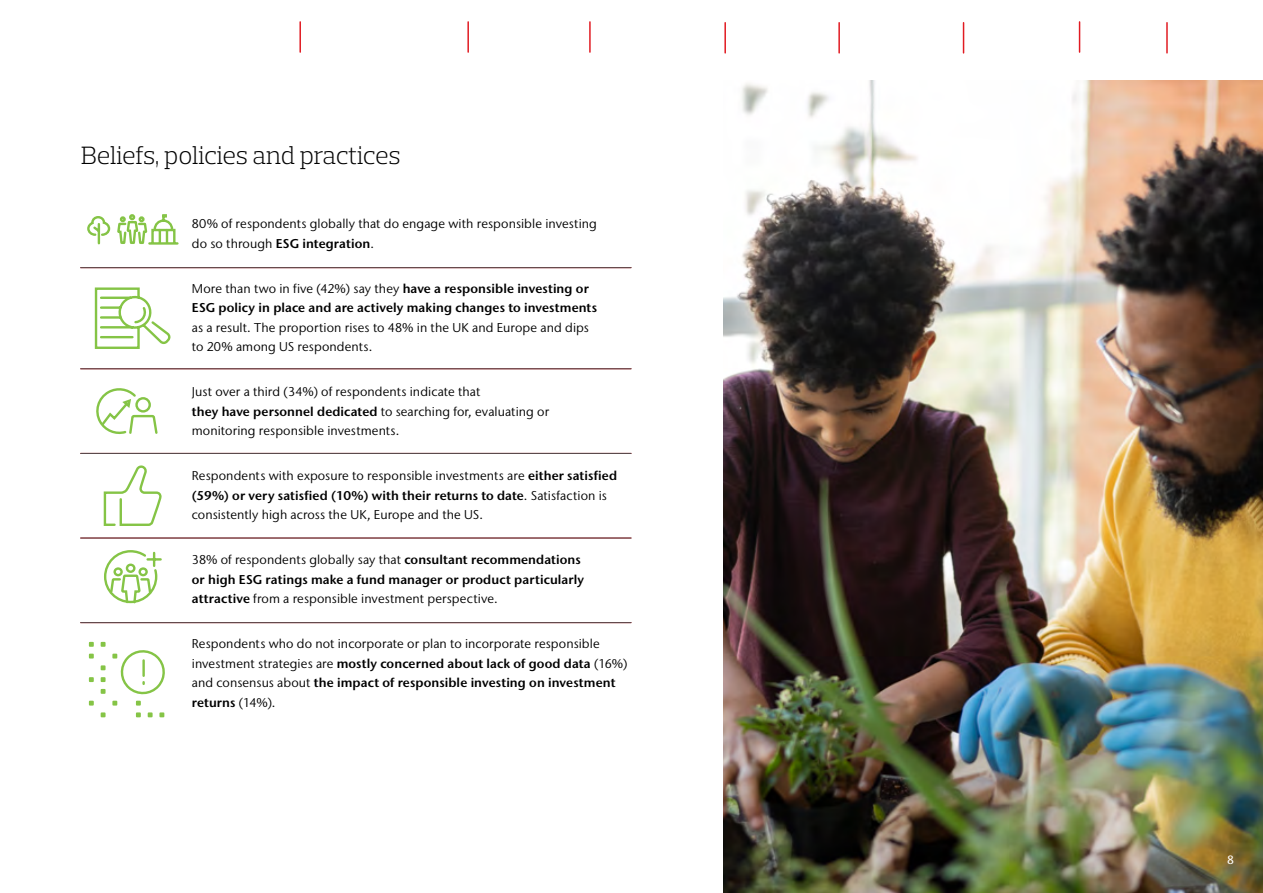
<style>
.page{position:relative;width:1263px;height:893px;background:#fff}
.page>*{position:absolute;margin:0;border:0;box-sizing:border-box;transform-origin:0 0}
.t1{font:300 25.5px "Prelo Slab";letter-spacing:-.01em;color:#000}
.t2{font:12.75px/19.5px "Stone Sans IIITC Pro";letter-spacing:.01em;color:#000}
.t3{font:600 12.75px/19.5px "Stone Sans IIITC Pro";letter-spacing:.01em;color:#000}
.t4{font:500 12px "Stone Sans IIITC Pro";color:#fff}
.s1{font-weight:600}
.s2{font-weight:400}
</style>
<div class="page">
<hr style="left:299px;top:22px;width:2px;height:30px;background:#e11b22">
<hr style="left:467px;top:22px;width:2px;height:30px;background:#e11b22">
<hr style="left:1079px;top:22px;width:1px;height:30px;background:#e11b22">
<hr style="left:589px;top:22px;width:2px;height:30px;background:#e11b22">
<hr style="left:963px;top:23px;width:1px;height:30px;background:#e11b22">
<hr style="left:1166px;top:23px;width:2px;height:30px;background:#e11b22">
<hr style="left:838px;top:23px;width:2px;height:30px;background:#e11b22">
<hr style="left:724px;top:23px;width:2px;height:30px;background:#e11b22">
<img style="left:723px;top:81px;width:540px;height:812px">
<hr style="left:81px;top:267px;width:550px;height:1px;background:#4d4d4f">
<hr style="left:81px;top:368px;width:550px;height:1px;background:#4d4d4f">
<hr style="left:81px;top:453px;width:550px;height:1px;background:#4d4d4f">
<hr style="left:81px;top:538px;width:550px;height:1px;background:#4d4d4f">
<hr style="left:81px;top:622px;width:550px;height:1px;background:#4d4d4f">
<svg style="left:86px;top:214px;width:94px;height:135px"></svg>
<svg style="left:96px;top:388px;width:62px;height:46px"></svg>
<svg style="left:103px;top:465px;width:59px;height:61px"></svg>
<svg style="left:103px;top:550px;width:60px;height:74px"></svg>
<svg style="left:89px;top:642px;width:5px;height:5px"></svg>
<svg style="left:89px;top:654px;width:5px;height:4px"></svg>
<svg style="left:101px;top:642px;width:5px;height:5px"></svg>
<svg style="left:101px;top:665px;width:5px;height:5px"></svg>
<svg style="left:101px;top:677px;width:5px;height:5px"></svg>
<svg style="left:89px;top:677px;width:5px;height:5px"></svg>
<svg style="left:101px;top:689px;width:5px;height:5px"></svg>
<svg style="left:89px;top:701px;width:5px;height:5px"></svg>
<svg style="left:101px;top:712px;width:5px;height:5px"></svg>
<svg style="left:136px;top:712px;width:5px;height:5px"></svg>
<svg style="left:148px;top:712px;width:5px;height:5px"></svg>
<svg style="left:159px;top:712px;width:5px;height:5px"></svg>
<svg style="left:112px;top:650px;width:53px;height:56px"></svg>
<h1 class="t1" style="left:81px;top:139px;width:321px">Beliefs, policies and practices</h1>
<p class="t2" style="left:192px;top:214px;width:407px">80% of respondents globally that do engage with responsible investing do so through <span class="s1">ESG integration</span>.</p>
<p class="t3" style="left:192px;top:278px;width:407px"><span class="s2">More than two in five (42%) say they</span> have a responsible investing or<br>ESG policy in place and are actively making changes to investments</p>
<p class="t2" style="left:192px;top:317px;width:398px">as a result. The proportion rises to 48% in the UK and Europe and dips to 20% among US respondents.</p>
<p class="t2" style="left:192px;top:382px;width:359px">Just over a third (34%) of respondents indicate that<br><span class="s1">they have personnel dedicated</span> to searching for, evaluating or monitoring responsible investments.</p>
<p class="t2" style="left:192px;top:466px;width:427px">Respondents with exposure to responsible investments are <span class="s1">either satisfied (59%) or very satisfied (10%) with their returns to date</span>. Satisfaction is consistently high across the UK, Europe and the US.</p>
<p class="t3" style="left:192px;top:550px;width:394px"><span class="s2">38% of respondents globally say that</span> consultant recommendations or high ESG ratings make a fund manager or product particularly attractive <span class="s2">from a responsible investment perspective.</span></p>
<p class="t2" style="left:192px;top:634px;width:437px">Respondents who do not incorporate or plan to incorporate responsible investment strategies are <span class="s1">mostly concerned about lack of good data</span> (16%) and consensus about <span class="s1">the impact of responsible investing on investment returns</span> (14%).</p>
<p class="t4" style="left:1227px;top:852px;width:8px">8</p>
</div>
